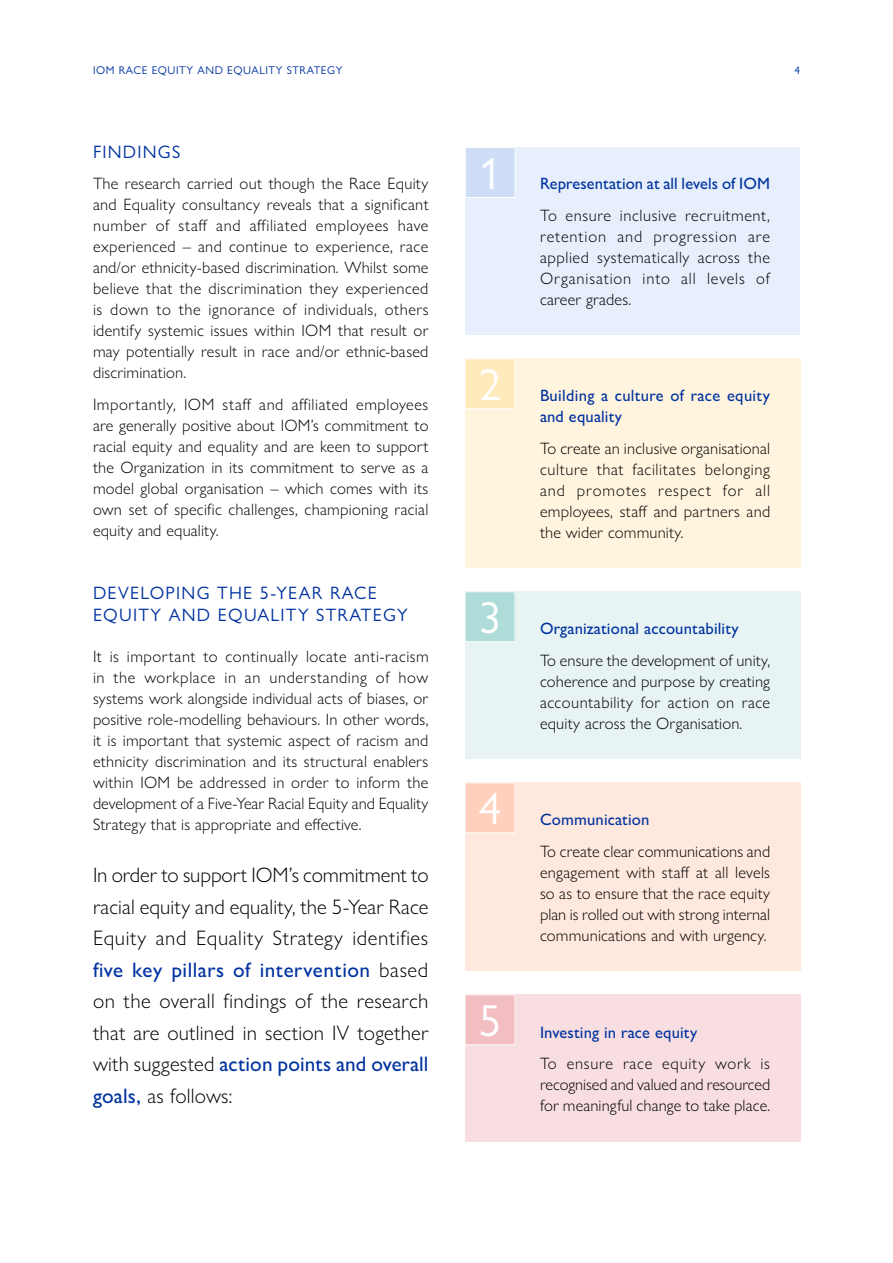
<style>
.page{position:relative;width:893px;height:1263px;background:#fff}
.page>*{position:absolute;margin:0;border:0;box-sizing:border-box;transform-origin:0 0}
.t1{font:45px "Gill Sans Nova";color:#fff}
.t2{font:300 21px/31.5px "Gill Sans Nova";letter-spacing:.01em;color:#000;text-align:justify}
.t3{font:18px/22.5px "Gill Sans Nova";letter-spacing:.07em;color:#0033a0}
.t4{font:300 16.5px/21px "Gill Sans Nova";letter-spacing:.01em;color:#000;text-align:justify}
.t5{font:500 16.5px/21px "Gill Sans Nova";letter-spacing:.01em;color:#0033a0}
.t6{font:11.25px "Gill Sans Nova";letter-spacing:.05em;color:#0033a0}
.s1{font-weight:500;color:#0033a0}
</style>
<div class="page">
<div style="left:465px;top:995px;width:335px;height:147px;background:#f8dee0"></div>
<div style="left:465px;top:995px;width:50px;height:50px;background:#f2bec1"></div>
<div style="left:464px;top:994px;width:52px;height:51px;border:1px solid #fff"></div>
<div style="left:465px;top:783px;width:335px;height:188px;background:#ffe8dd"></div>
<div style="left:465px;top:783px;width:50px;height:50px;background:#ffd1bc"></div>
<div style="left:464px;top:782px;width:52px;height:51px;border:1px solid #fff"></div>
<div style="left:465px;top:592px;width:335px;height:167px;background:#e7f4f3"></div>
<div style="left:465px;top:592px;width:50px;height:50px;background:#aedcd9"></div>
<div style="left:464px;top:591px;width:52px;height:51px;border:1px solid #fff"></div>
<div style="left:465px;top:359px;width:335px;height:209px;background:#fff4dd"></div>
<div style="left:465px;top:359px;width:50px;height:50px;background:#ffeabb"></div>
<div style="left:464px;top:358px;width:52px;height:51px;border:1px solid #fff"></div>
<div style="left:465px;top:147px;width:335px;height:188px;background:#e6effb"></div>
<div style="left:465px;top:147px;width:50px;height:50px;background:#cedef7"></div>
<div style="left:465px;top:147px;width:51px;height:51px;border:1px solid #fff"></div>
<p class="t6" style="left:93px;top:63px;width:114px">IOM RACE EQUITY AND</p>
<p class="t6" style="left:227px;top:63px;width:117px">EQUALITY STRATEGY</p>
<p class="t6" style="left:794px;top:63px;width:7px">4</p>
<p class="t3" style="left:93px;top:140px;width:89px">FINDINGS</p>
<p class="t4" style="left:93px;top:173px;width:337px">The research carried out though the Race Equity and Equality consultancy reveals that a significant number of staff and affiliated employees have experienced – and continue to experience, race and/or ethnicity-based discrimination. Whilst some believe that the discrimination they experienced is down to the ignorance of individuals, others identify systemic issues within IOM that result or may potentially result in race and/or ethnic-based discrimination.</p>
<p class="t4" style="left:93px;top:393px;width:337px">Importantly, IOM staff and affiliated employees are generally positive about IOM’s commitment to racial equity and equality and are keen to support the Organization in its commitment to serve as a model global organisation – which comes with its own set of specific challenges, championing racial equity and equality.</p>
<p class="t3" style="left:93px;top:581px;width:273px">DEVELOPING THE 5-YEAR RACE<br>EQU</p>
<p class="t3" style="left:133px;top:603px;width:98px">ITY AND EQU</p>
<p class="t3" style="left:258px;top:603px;width:116px">ALITY STRATEGY</p>
<p class="t4" style="left:93px;top:645px;width:337px">It is important to continually locate anti-racism in the workplace in an understanding of how systems work alongside individual acts of biases, or positive role-modelling behaviours. In other words, it is important that systemic aspect of racism and ethnicity discrimination and its structural enablers within IOM be addressed in order to inform the development of a Five-Year Racial Equity and Equality Strategy that is appropriate and effective.</p>
<p class="t2" style="left:93px;top:859px;width:337px">In order to support IOM’s commitment to racial equity and equality, the 5-Year Race Equity and Equality Strategy identifies <span class="s1">five key pillars of intervention</span> based on the overall findings of the research that are outlined in section IV together with suggested <span class="s1">action points and overall goals,</span> as follows:</p>
<h1 class="t1" style="left:479px;top:146px;width:24px">1</h1>
<h1 class="t1" style="left:479px;top:357px;width:24px">2</h1>
<h1 class="t1" style="left:479px;top:590px;width:24px">3</h1>
<h1 class="t1" style="left:479px;top:781px;width:24px">4</h1>
<h1 class="t1" style="left:479px;top:993px;width:24px">5</h1>
<p class="t5" style="left:540px;top:173px;width:231px">Representation at all levels of IOM</p>
<p class="t4" style="left:540px;top:204px;width:231px">To ensure inclusive recruitment, retention and progression are applied systematically across the Organisation into all levels of career grades.</p>
<p class="t5" style="left:540px;top:385px;width:232px">Building a culture of race equity and equality</p>
<p class="t4" style="left:540px;top:437px;width:232px">To create an inclusive organisational culture that facilitates belonging and promotes respect for all employees, staff and partners and the wider community.</p>
<p class="t5" style="left:540px;top:618px;width:200px">Organizational accountability</p>
<p class="t4" style="left:540px;top:649px;width:232px">To ensure the development of unity, coherence and purpose by creating accountability for action on race equity across the Organisation.</p>
<p class="t5" style="left:540px;top:809px;width:111px">Communication</p>
<p class="t4" style="left:540px;top:840px;width:232px">To create clear communications and engagement with staff at all levels so as to ensure that the race equity plan is rolled out with strong internal communications and with urgency.</p>
<p class="t5" style="left:540px;top:1021px;width:159px">Investing in race equity</p>
<p class="t4" style="left:540px;top:1053px;width:232px">To ensure race equity work is recognised and valued and resourced for meaningful change to take place.</p>
</div>
